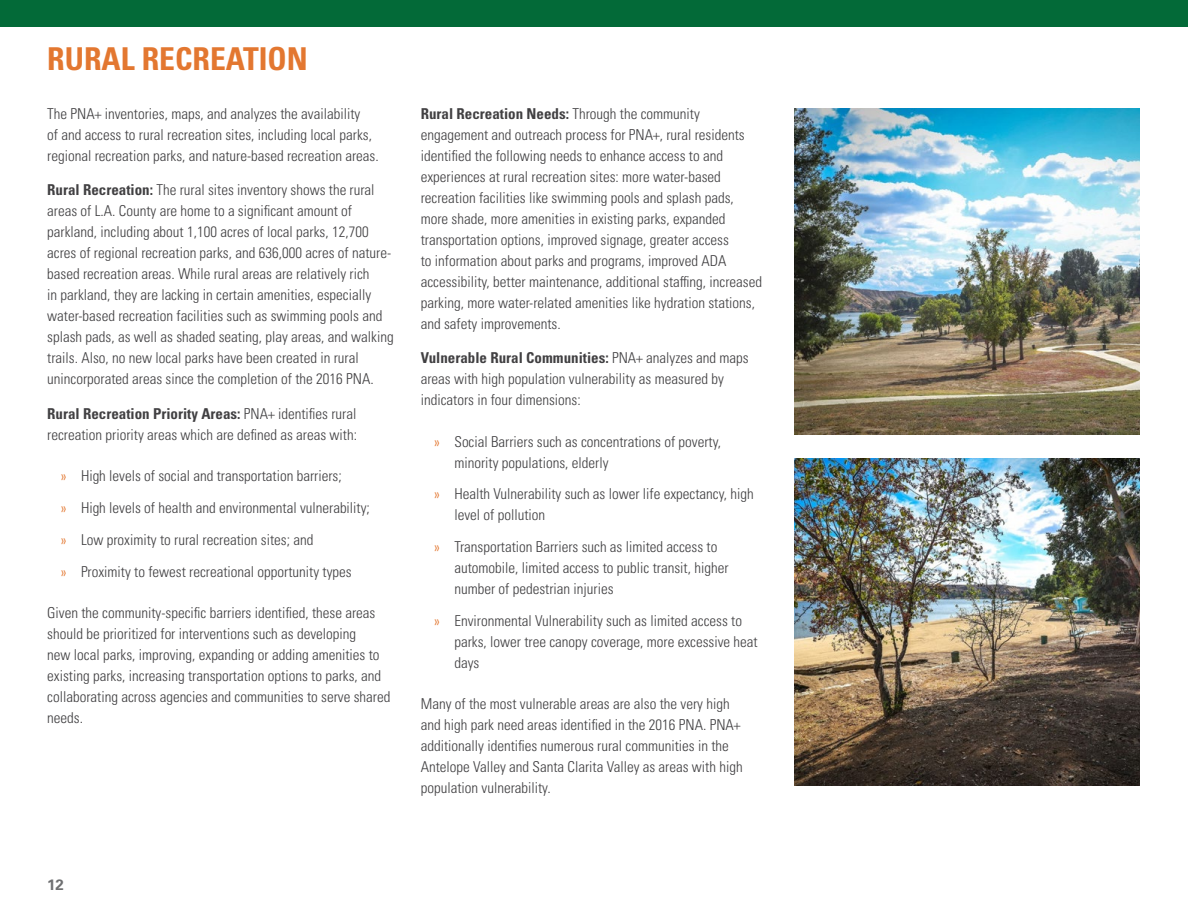
<style>
.page{position:relative;width:1188px;height:918px;background:#fff}
.page>*{position:absolute;margin:0;border:0;box-sizing:border-box;transform-origin:0 0}
.t1{font:700 condensed 31.5px "Univers LT Pro";color:#e37730}
.t2{font:300 condensed 15px/21px "Univers LT Pro";color:#414042}
.t3{font:700 15px "Univers LT Std";color:#6e6f71}
.s1{font-weight:700}
.s2{color:#e37730}
</style>
<div class="page">
<div style="left:0;top:0;width:1188px;height:27px;background:#036a38"></div>
<img style="left:794px;top:108px;width:346px;height:327px">
<img style="left:794px;top:458px;width:346px;height:327px">
<h1 class="t1" style="left:47px;top:40px;width:262px">RURAL RECREATION</h1>
<p class="t2" style="left:47px;top:102px;width:333px">The PNA+ inventories, maps, and analyzes the availability<br>of and access to rural recreation sites, including local parks, regional recreation parks, and nature-based recreation areas.</p>
<p class="t2" style="left:47px;top:179px;width:348px"><span class="s1">Rural Recreation:</span> The rural sites inventory shows the rural areas of L.A. County are home to a significant amount of parkland, including about 1,100 acres of local parks, 12,700 acres of regional recreation parks, and 636,000 acres of nature&shy;based recreation areas. While rural areas are relatively rich<br>in parkland, they are lacking in certain amenities, especially water-based recreation facilities such as swimming pools and splash pads, as well as shaded seating, play areas, and walking trails. Also, no new local parks have been created in rural unincorporated areas since the completion of the 2016 PNA.</p>
<p class="t2" style="left:47px;top:402px;width:311px"><span class="s1">Rural Recreation Priority Areas:</span> PNA+ identifies rural recreation priority areas which are defined as areas with:</p>
<p class="t2" style="left:61px;top:459px;width:311px;line-height:31.8px"><span class="s2">»</span> High levels of social and transportation barriers;<br><span class="s2">»</span> High levels of health and environmental vulnerability; <span class="s2">»</span> Low proximity to rural recreation sites; and<br><span class="s2">»</span> Proximity to fewest recreational opportunity types</p>
<p class="t2" style="left:47px;top:601px;width:345px">Given the community-specific barriers identified, these areas should be prioritized for interventions such as developing<br>new local parks, improving, expanding or adding amenities to existing parks, increasing transportation options to parks, and collaborating across agencies and communities to serve shared needs.</p>
<p class="t2" style="left:421px;top:102px;width:343px"><span class="s1">Rural Recreation Needs:</span> Through the community engagement and outreach process for PNA+, rural residents identified the following needs to enhance access to and experiences at rural recreation sites: more water-based recreation facilities like swimming pools and splash pads, more shade, more amenities in existing parks, expanded transportation options, improved signage, greater access<br>to information about parks and programs, improved ADA accessibility, better maintenance, additional staffing, increased parking, more water-related amenities like hydration stations, and safety improvements.</p>
<p class="t2" style="left:421px;top:347px;width:329px"><span class="s1">Vulnerable Rural Communities:</span> PNA+ analyzes and maps areas with high population vulnerability as measured by indicators in four dimensions:</p>
<p class="t2" style="left:454px;top:430px;width:268px;text-indent:-20px"><span class="s2">»</span> Social Barriers such as concentrations of poverty, minority populations, elderly</p>
<p class="t2" style="left:454px;top:483px;width:301px;text-indent:-20px"><span class="s2">»</span> Health Vulnerability such as lower life expectancy, high level of pollution</p>
<p class="t2" style="left:454px;top:536px;width:276px;text-indent:-20px"><span class="s2">»</span> Transportation Barriers such as limited access to automobile, limited access to public transit, higher number of pedestrian injuries</p>
<p class="t2" style="left:454px;top:609px;width:305px;text-indent:-20px"><span class="s2">»</span> Environmental Vulnerability such as limited access to parks, lower tree canopy coverage, more excessive heat days</p>
<p class="t2" style="left:421px;top:693px;width:324px">Many of the most vulnerable areas are also the very high and high park need areas identified in the 2016 PNA. PNA+ additionally identifies numerous rural communities in the Antelope Valley and Santa Clarita Valley as areas with high population vulnerability.</p>
<p class="t3" style="left:47px;top:876px;width:18px">12</p>
</div>
